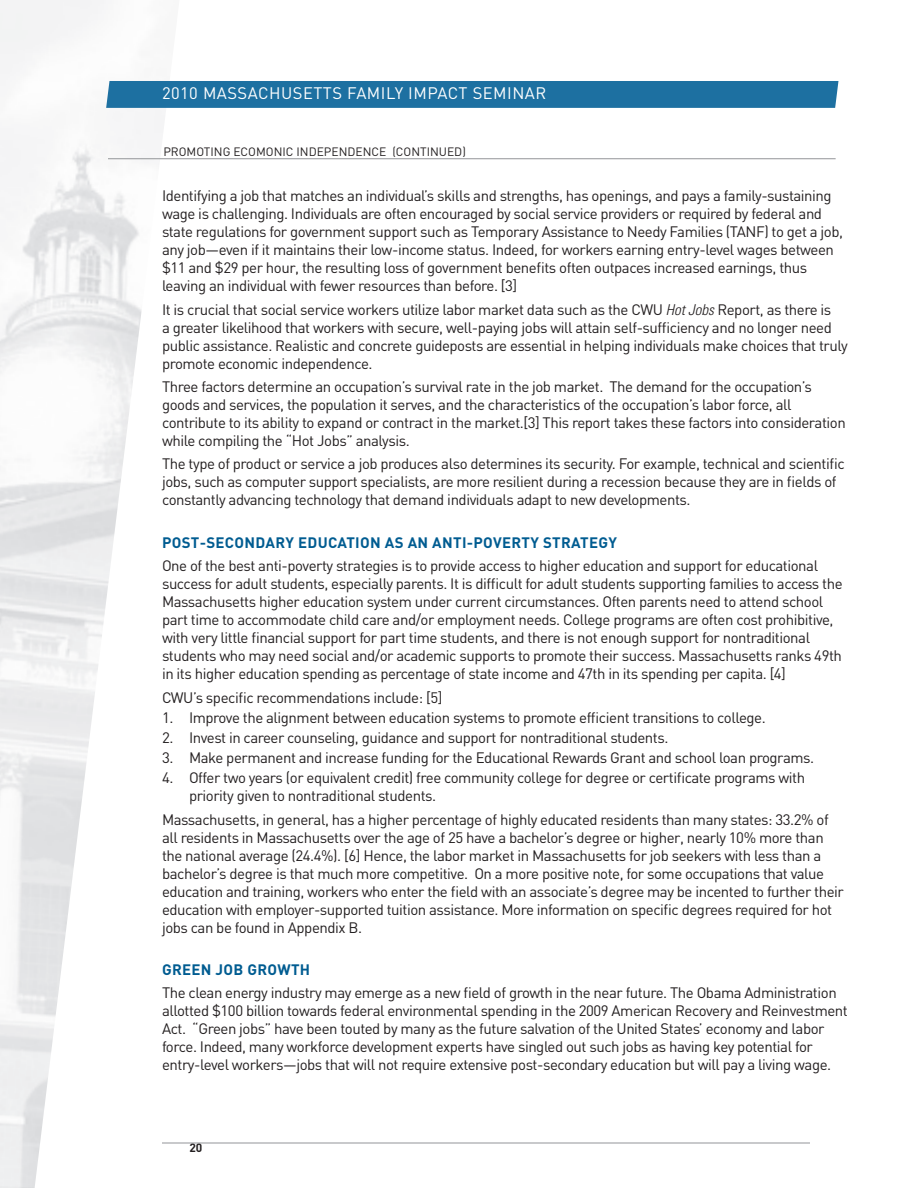
<style>
.page{position:relative;width:918px;height:1188px;background:#fff}
.page>*{position:absolute;margin:0;border:0;box-sizing:border-box;transform-origin:0 0}
.t1{font:16.5px "DIN";letter-spacing:.03em;color:#fff}
.t2{font:15px/18px "DIN";letter-spacing:-.03em;color:#231f20}
.t3{font:700 15px "DIN";letter-spacing:.02em;color:#005c91}
.t4{font:12px "DIN";color:#231f20}
.t5{font:700 12px "DIN";color:#231f20}
.s1{font-family:"Univers";font-weight:300;font-style:italic;font-stretch:condensed}
</style>
<div class="page">
<svg style="left:8px;top:0;width:228px;height:1188px"></svg>
<div style="left:106px;top:81px;width:732px;height:27px;background:#1d70a1"></div>
<hr style="left:162px;top:1143px;width:648px;height:1px;background:#939598">
<hr style="left:108px;top:158px;width:728px;height:1px;background:#939598">
<p class="t1" style="left:162px;top:83px;width:53px">2010 massachus</p>
<p class="t1" style="left:303px;top:83px;width:21px">etts</p>
<p class="t1" style="left:347px;top:83px;width:11px">family</p>
<p class="t1" style="left:408px;top:83px;width:11px">impact</p>
<p class="t1" style="left:473px;top:83px;width:64px">semi nar</p>
<p class="t4" style="left:163px;top:144px;width:304px">PROMOTING ECOMON IC IN DEPEN DENCE (CONTINUED)</p>
<p class="t2" style="left:162px;top:187px;width:683px">Identifying a job that matches an individual’s skills and strengths, has openings, and pays a family-sustaining wage is challenging. Individuals are often encouraged by social service providers or required by federal and state regulations for government support such as Temporary Assistance to N eedy Families (TAN F) to get a job, any job—even if it maintains their low-income status. Indeed, for workers earning entry-level wages between $11 and $29 per hour, the resulting loss of government benefits often outpaces increased earnings, thus leaving an individual with fewer resources than before. [3]</p>
<p class="t2" style="left:162px;top:300px;width:687px">It is crucial that social service workers utilize labor market data such as the CWU <span class="s1">Hot Jobs</span> Report, as there is<br>a greater likelihood that workers with secure, well-paying jobs will attain self-sufficiency and no longer need public assistance. Realistic and concrete guideposts are essential in helping individuals make choices that truly promote economic independence.</p>
<p class="t2" style="left:162px;top:377px;width:685px">Three factors determine an occupation’s survival rate in the job market. The demand for the occupation’s goods and services, the population it serves, and the characteristics of the occupation’s labor force, all contribute to its ability to expand or contract in the market.[3] This report takes these factors into consideration while compiling the “Hot Jobs” analysis.</p>
<p class="t2" style="left:162px;top:455px;width:684px">The type of product or service a job produces also determines its security. For example, technical and scientific jobs, such as computer support specialists, are more resilient during a recession because they are in fields of constantly advancing technology that demand individuals adapt to new developments.</p>
<p class="t3" style="left:162px;top:532px;width:55px">POST-SEC</p>
<p class="t3" style="left:235px;top:532px;width:383px">ONDARY EDUCATION AS AN ANTI-POVERTY STRATEGY</p>
<p class="t2" style="left:162px;top:556px;width:682px">One of the best anti-poverty strategies is to provide access to higher education and support for educational success for adult students, especially parents. It is difficult for adult students supporting families to access the Massachusetts higher education system under current circumstances. Often parents need to attend school part time to accommodate child care and/or employment needs. College programs are often cost prohibitive, with very little financial support for part time students, and there is not enough support for nontraditional students who may need social and/or academic supports to promote their success. Massachusetts ranks 49th in its higher education spending as percentage of state income and 47th in its spending per capita. [4]</p>
<p class="t2" style="left:162px;top:688px;width:282px">CWU’s specific recommendations include: [5]</p>
<p class="t2" style="left:162px;top:708px;width:605px">1. Improve the alignment between education systems to promote efficient transitions to college.</p>
<p class="t2" style="left:162px;top:728px;width:508px">2. Invest in career counseling, guidance and support for nontraditional students.</p>
<p class="t2" style="left:162px;top:748px;width:654px">3. Make permanent and increase funding for the Educational Rewards Grant and school loan programs.</p>
<p class="t2" style="left:189px;top:768px;width:618px;text-indent:-27px">4. Offer two years (or equivalent credit) free community college for degree or certificate programs with priority given to nontraditional students.</p>
<p class="t2" style="left:162px;top:810px;width:683px">Massachusetts, in general, has a higher percentage of highly educated residents than many states: 33.2% of all residents in Massachusetts over the age of 25 have a bachelor’s degree or higher, nearly 10% more than the national average (24.4%). [6] Hence, the labor market in Massachusetts for job seekers with less than a bachelor’s degree is that much more competitive. On a more positive note, for some occupations that value education and training, workers who enter the field with an associate’s degree may be incented to further their education with employer-supported tuition assistance. More information on specific degrees required for hot jobs can be found in Appendix B.</p>
<p class="t3" style="left:162px;top:960px;width:150px">GREEN JOB GROWTH</p>
<p class="t2" style="left:162px;top:984px;width:687px">The clean energy industry may emerge as a new field of growth in the near future. The Obama Administration allotted $100 billion towards federal environmental spending in the 2009 American Recovery and Reinvestment Act. “Green jobs” have been touted by many as the future salvation of the United States’ economy and labor force. Indeed, many workforce development experts have singled out such jobs as having key potential for entry-level workers—jobs that will not require extensive post-secondary education but will pay a living wage.</p>
<p class="t5" style="left:189px;top:1140px;width:15px">20</p>
</div>
